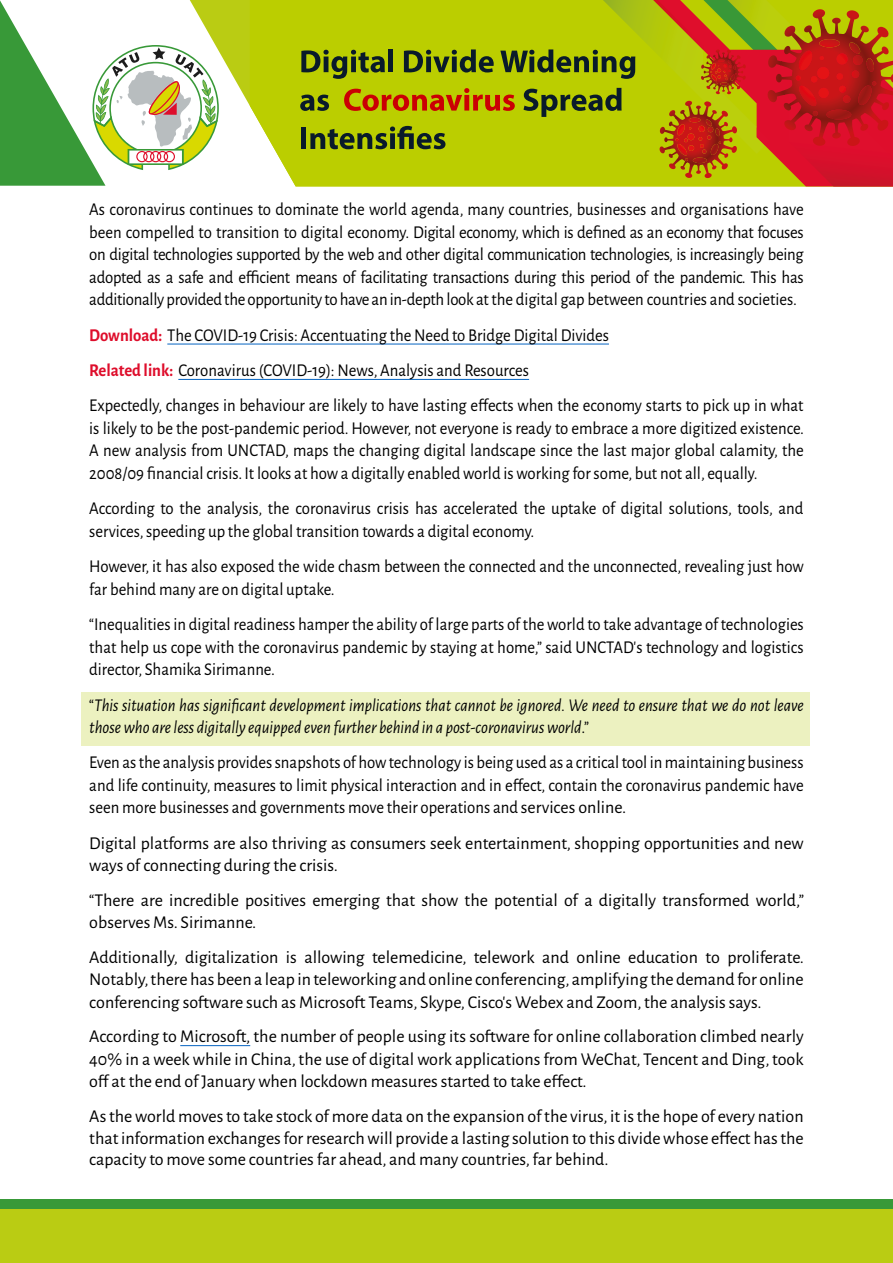
<style>
.page{position:relative;width:893px;height:1263px;background:#fff}
.page>*{position:absolute;margin:0;border:0;box-sizing:border-box;transform-origin:0 0}
.t1{font:18px/22.5px "Alegreya Sans";color:#000;text-align:justify;scale:.93 1}
.t2{font:18px/22.5px "Alegreya Sans";color:#000;text-align:justify}
.t3{font:italic 18px/22.5px "Alegreya Sans";color:#000;scale:.93 1}
.s1{font-weight:700;color:#de0d2b}
.s2{font-style:normal}
</style>
<div class="page">
<div style="left:82px;top:692px;width:728px;height:54px;background:#ecf1c0"></div>
<svg style="left:219px;top:0;width:31px;height:106px;fill:#bacc13"></svg>
<svg style="left:250px;top:0;width:50px;height:186px;fill:#bbce00"></svg>
<svg style="left:300px;top:0;width:593px;height:186px;background:#b2950b"></svg>
<hr style="left:167px;top:344px;width:442px;height:1px;background:#0563c1">
<hr style="left:178px;top:379px;width:351px;height:1px;background:#0563c1">
<hr style="left:180px;top:1045px;width:70px;height:1px;background:#0563c1">
<div style="left:0;top:1209px;width:893px;height:54px;background:#bacc13"></div>
<div style="left:0;top:1199px;width:893px;height:10px;background:#389938"></div>
<svg style="left:0;top:0;width:219px;height:186px"></svg>
<p class="t1" style="left:89px;top:197px;width:770px">As coronavirus continues to dominate the world agenda, many countries, businesses and organisations have been compelled to transition to digital economy. Digital economy, which is defined as an economy that focuses on digital technologies supported by the web and other digital communication technologies, is increasingly being adopted as a safe and efficient means of facilitating transactions during this period of the pandemic. This has additionally provided the opportunity to have an in-depth look at the digital gap between countries and societies.</p>
<p class="t1" style="left:89px;top:316px;width:769px;line-height:35.4px;text-align:left"><span class="s1">Download:</span> The COVID-19 Crisis: Accentuating the Need to Bridge Digital Divides<br><span class="s1">Related link:</span> Coronavirus (COVID-19): News, Analysis and Resources<br>Expectedly, changes in behaviour are likely to have lasting effects when the economy starts to pick up in what</p>
<p class="t1" style="left:89px;top:416px;width:770px">is likely to be the post-pandemic period. However, not everyone is ready to embrace a more digitized existence.<br>A new analysis from UNCTAD, maps the changing digital landscape since the last major global calamity, the 2008/09 financial crisis. It looks at how a digitally enabled world is working for some, but not all, equally.</p>
<p class="t1" style="left:89px;top:496px;width:769px">According to the analysis, the coronavirus crisis has accelerated the uptake of digital solutions, tools, and services, speeding up the global transition towards a digital economy.</p>
<p class="t1" style="left:89px;top:554px;width:770px">However, it has also exposed the wide chasm between the connected and the unconnected, revealing just how far behind many are on digital uptake.</p>
<p class="t1" style="left:89px;top:612px;width:770px">“Inequalities in digital readiness hamper the ability of large parts of the world to take advantage of technologies that help us cope with the coronavirus pandemic by staying at home,” said UNCTAD’s technology and logistics director, Shamika Sirimanne.</p>
<p class="t3" style="left:89px;top:693px;width:770px"><span class="s2">“</span>This situation has significant development implications that cannot be ignored. We need to ensure that we do not leave those who are less digitally equipped even further behind in a post-coronavirus world<span class="s2">.”</span></p>
<p class="t1" style="left:89px;top:750px;width:770px">Even as the analysis provides snapshots of how technology is being used as a critical tool in maintaining business and life continuity, measures to limit physical interaction and in effect, contain the coronavirus pandemic have seen more businesses and governments move their operations and services online.</p>
<p class="t2" style="left:89px;top:831px;width:716px">Digital platforms are also thriving as consumers seek entertainment, shopping opportunities and new ways of connecting during the crisis.</p>
<p class="t2" style="left:89px;top:888px;width:716px">“There are incredible positives emerging that show the potential of a digitally transformed world,” observes Ms. Sirimanne.</p>
<p class="t2" style="left:89px;top:945px;width:716px">Additionally, digitalization is allowing telemedicine, telework and online education to proliferate.<br>Notably, there has been a leap in teleworking and online conferencing, amplifying the demand for online conferencing software such as Microsoft Teams, Skype, Cisco’s Webex and Zoom, the analysis says.</p>
<p class="t2" style="left:89px;top:1024px;width:716px">According to Microsoft, the number of people using its software for online collaboration climbed nearly 40% in a week while in China, the use of digital work applications from WeChat, Tencent and Ding, took off at the end of January when lockdown measures started to take effect.</p>
<p class="t2" style="left:89px;top:1104px;width:716px;line-height:21.8px">As the world moves to take stock of more data on the expansion of the virus, it is the hope of every nation that information exchanges for research will provide a lasting solution to this divide whose effect has the capacity to move some countries far ahead, and many countries, far behind.</p>
</div>
